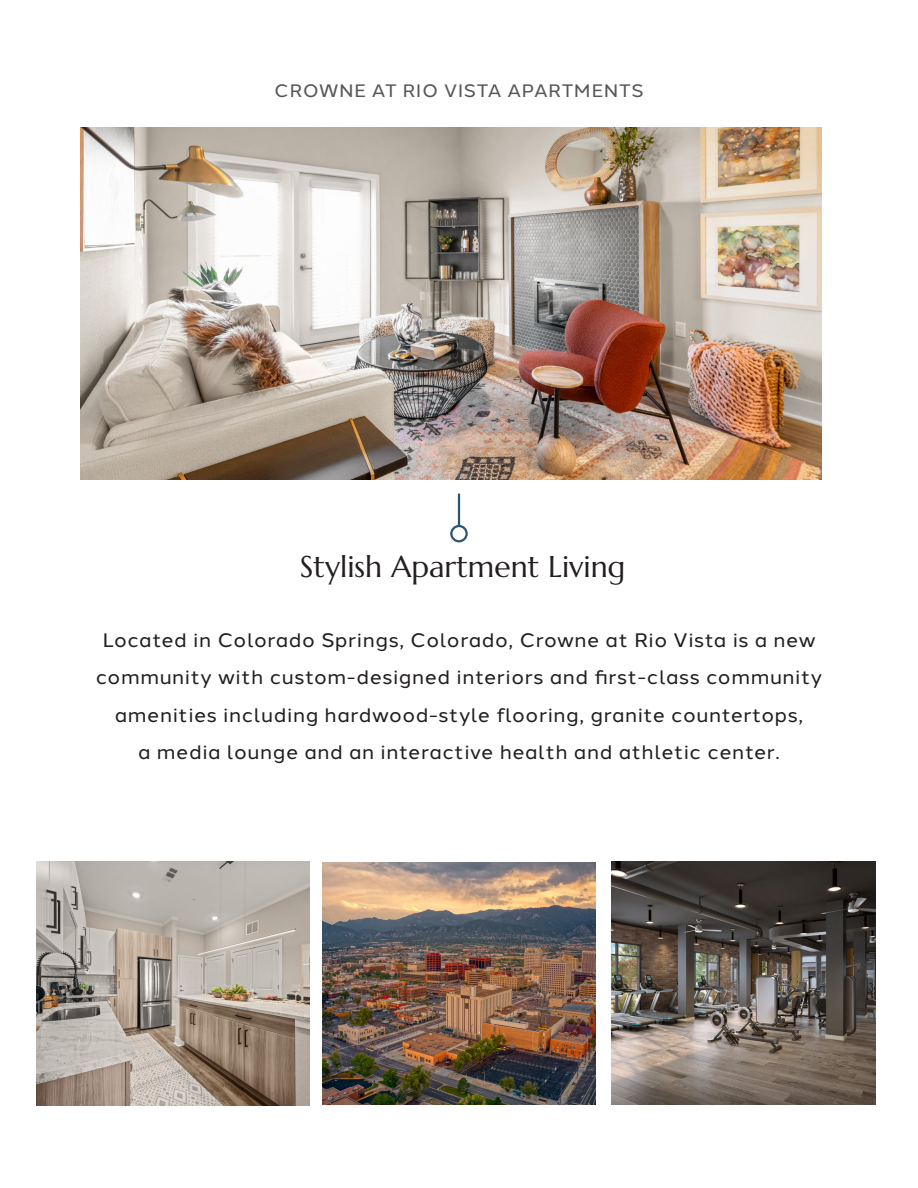
<style>
.page{position:relative;width:918px;height:1188px;background:#fff}
.page>*{position:absolute;margin:0;border:0;box-sizing:border-box;transform-origin:0 0}
.t1{font:30px "Marcellus";color:#231f20}
.t2{font:19.5px/37.5px "Halcom";letter-spacing:.03em;color:#231f20;text-align:center;scale:1.06 1}
.t3{font:18px "Halcom";letter-spacing:.03em;color:#57585a;scale:1.06 1}
</style>
<div class="page">
<hr style="left:458px;top:494px;width:2px;height:32px;background:#2c5671">
<div style="left:450px;top:525px;width:18px;height:17px;border:2px solid #2c5671;border-radius:50%"></div>
<img style="left:323px;top:862px;width:272px;height:242px">
<img style="left:611px;top:862px;width:265px;height:243px">
<img style="left:81px;top:128px;width:741px;height:352px">
<img style="left:37px;top:861px;width:273px;height:244px">
<p class="t3" style="left:274px;top:76px;width:350px">CROWNE AT RIO VISTA APARTMENTS</p>
<h1 class="t1" style="left:300px;top:548px;width:327px">Stylish Apartment Living</h1>
<p class="t2" style="left:96px;top:619px;width:687px">Located in Colorado Springs, Colorado, Crowne at Rio Vista is a new community with custom-designed interiors and first-class community amenities including hardwood-style flooring, granite countertops,<br>a media lounge and an interactive health and athletic center.</p>
</div>
